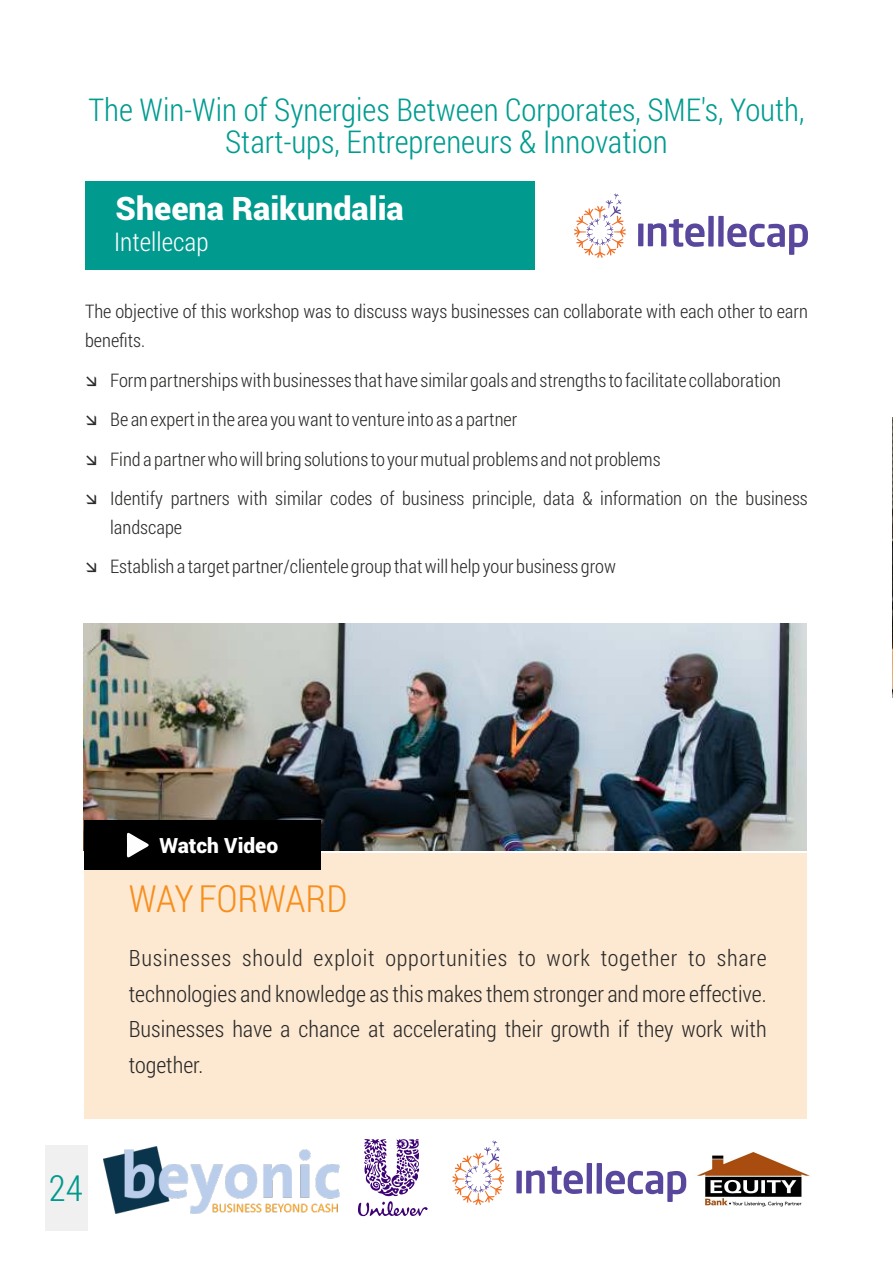
<style>
.page{position:relative;width:893px;height:1263px;background:#fff}
.page>*{position:absolute;margin:0;border:0;box-sizing:border-box;transform-origin:0 0}
.t1{font:300 37.5px "Roboto Condensed";color:#f78f1e}
.t2{font:300 36px "Roboto Condensed";color:#00998e}
.t3{font:900 32.4px "Roboto";color:#fff}
.t4{font:300 31.5px/31.2px "Roboto Condensed";color:#009c90;text-align:center}
.t5{font:300 25.8px "Roboto Condensed";color:#fff}
.t6{font:300 22.5px/35.5px "Roboto Condensed";color:#2b2a29;text-align:justify}
.t7{font:900 21px "Roboto";color:#fff}
.t8{font:300 18.75px/39.6px "Roboto Condensed";color:#2b2a29}
</style>
<div class="page">
<img style="left:84px;top:623px;width:723px;height:228px">
<div style="left:45px;top:1146px;width:43px;height:85px;background:#f0f0f0"></div>
<div style="left:84px;top:853px;width:723px;height:266px;background:#fde9d2"></div>
<div style="left:85px;top:182px;width:450px;height:88px;background:#009a8f"></div>
<img style="left:892px;top:418px;width:1px;height:280px">
<div style="left:638px;top:224px;width:5px;height:22px;background:#59479d"></div>
<svg style="left:648px;top:219px;width:57px;height:28px"></svg>
<div style="left:708px;top:216px;width:6px;height:31px;background:#59479d"></div>
<div style="left:718px;top:216px;width:6px;height:31px;background:#59479d"></div>
<svg style="left:727px;top:224px;width:81px;height:31px"></svg>
<svg style="left:574px;top:193px;width:52px;height:65px"></svg>
<div style="left:84px;top:820px;width:237px;height:50px;background:#000"></div>
<svg style="left:126px;top:832px;width:23px;height:26px"></svg>
<svg style="left:358px;top:1139px;width:70px;height:77px"></svg>
<div style="left:516px;top:1170px;width:6px;height:23px;background:#59479d"></div>
<svg style="left:526px;top:1166px;width:57px;height:28px"></svg>
<div style="left:587px;top:1163px;width:5px;height:31px;background:#59479d"></div>
<div style="left:597px;top:1163px;width:5px;height:31px;background:#59479d"></div>
<svg style="left:606px;top:1171px;width:80px;height:31px"></svg>
<svg style="left:452px;top:1140px;width:52px;height:65px"></svg>
<img style="left:697px;top:1152px;width:113px;height:55px">
<img style="left:103px;top:1146px;width:237px;height:67px">
<h3 class="t4" style="left:88px;top:94px;width:717px">The Win-Win of Synergies Between Corporates, SME's, Youth,<br>Start-ups, Entrepreneurs &amp; Innovation</h3>
<h3 class="t3" style="left:116px;top:186px;width:290px">Sheena Raikundalia</h3>
<h3 class="t5" style="left:114px;top:223px;width:96px">Intellecap</h3>
<p class="t8" style="left:85px;top:297px;width:724px;line-height:28.5px">The objective of this workshop was to discuss ways businesses can collaborate with each other to earn benefits.</p>
<p class="t8" style="left:110px;top:359px;width:699px">Formpartnershipswith businesses that have similar goals and strengths to facilitate collaboration<br>Be an expertin the area youwantto venture into as a partner<br>Find a partnerwhowill bring solutions to yourmutual problems and not problems<br>Identify partners with similar codes of business principle, data &amp; information on the business</p>
<p class="t8" style="left:110px;top:506px;width:507px">landscape<br>Establish a target partner/clientele group thatwill help your business grow</p>
<p class="t7" style="left:159px;top:831px;width:120px">Watch Video</p>
<h2 class="t2" style="left:49px;top:1163px;width:35px">24</h2>
<h1 class="t1" style="left:129px;top:873px;width:220px">WAYFORWARD</h1>
<p class="t6" style="left:129px;top:939px;width:639px">Businesses should exploit opportunities to work together to share technologies and knowledge as this makes them stronger and more effective.<br>Businesses have a chance at accelerating their growth if they work with together.</p>
</div>
